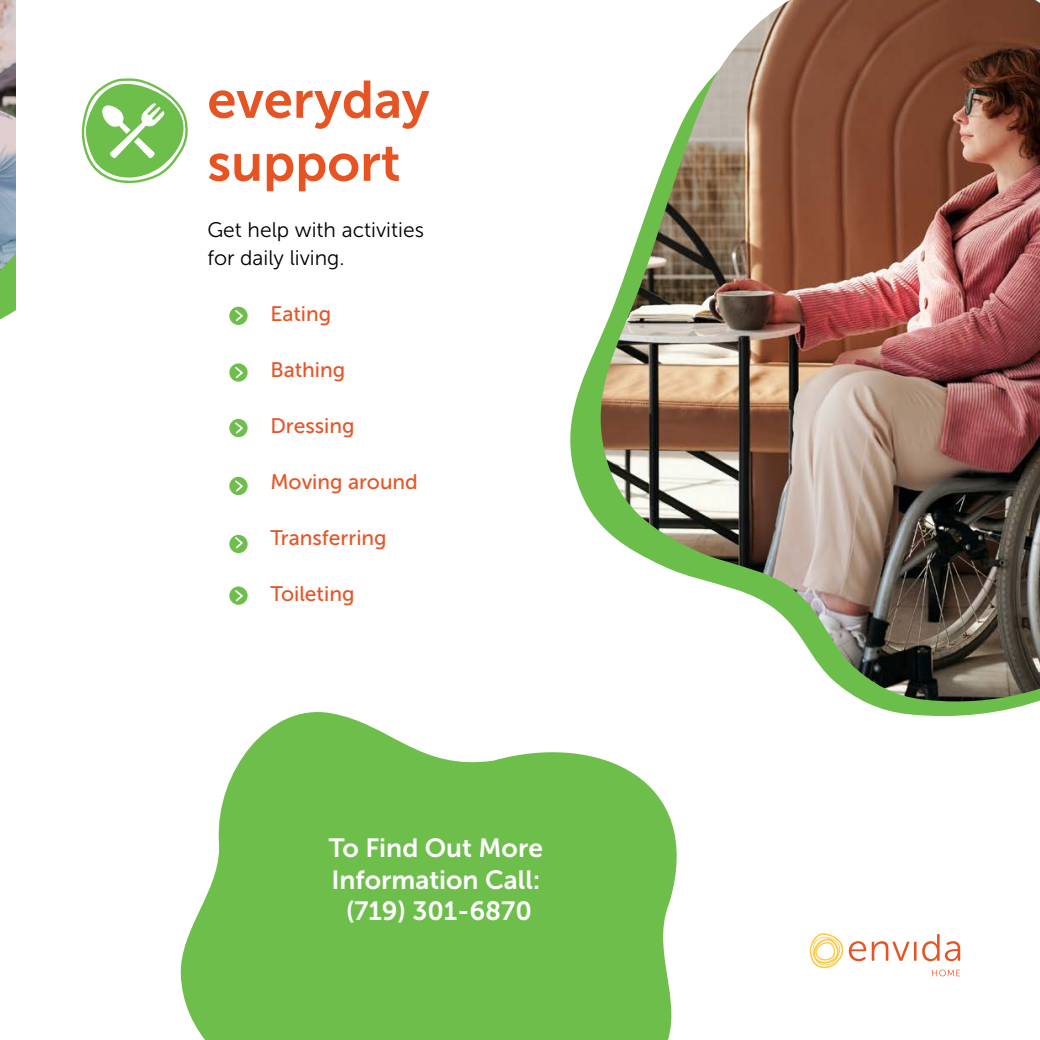
<style>
.page{position:relative;width:1040px;height:1040px;background:#fff}
.page>*{position:absolute;margin:0;border:0;box-sizing:border-box;transform-origin:0 0}
.t1{font:52.5px "Museo Sans 700";color:#e75424}
.t2{font:26.25px "Museo Sans 700";color:#fff}
.t3{font:21px "Museo Sans 500";color:#e75424}
.t4{font:21px "Museo Sans 300";color:#000}
</style>
<div class="page">
<svg style="left:0;top:270px;width:16px;height:50px"></svg>
<img style="left:0;top:0;width:16px;height:270px">
<svg style="left:570px;top:339px;width:469px;height:377px"></svg>
<svg style="left:181px;top:712px;width:495px;height:328px;fill:#6dbe4b"></svg>
<img style="left:600px;top:0;width:440px;height:701px">
<svg style="left:809px;top:933px;width:107px;height:35px"></svg>
<svg style="left:922px;top:934px;width:38px;height:27px"></svg>
<svg style="left:932px;top:969px;width:28px;height:7px"></svg>
<svg style="left:229px;top:307px;width:18px;height:18px"></svg>
<div style="left:229px;top:363px;width:18px;height:18px;background:#6dbe4b;border-radius:50%"></div>
<svg style="left:229px;top:419px;width:18px;height:18px"></svg>
<svg style="left:229px;top:477px;width:18px;height:18px"></svg>
<div style="left:229px;top:535px;width:18px;height:18px;background:#6dbe4b;border-radius:50%"></div>
<svg style="left:229px;top:586px;width:18px;height:19px"></svg>
<svg style="left:233px;top:308px;width:12px;height:15px"></svg>
<svg style="left:235px;top:365px;width:10px;height:15px"></svg>
<svg style="left:233px;top:421px;width:12px;height:14px"></svg>
<svg style="left:233px;top:479px;width:12px;height:14px"></svg>
<svg style="left:233px;top:535px;width:12px;height:14px"></svg>
<svg style="left:233px;top:588px;width:12px;height:15px"></svg>
<svg style="left:82px;top:78px;width:106px;height:105px"></svg>
<p class="t1" style="left:207px;top:70px;width:224px">everyday</p>
<p class="t1" style="left:207px;top:133px;width:195px">support</p>
<p class="t4" style="left:207px;top:218px;width:218px">Get help with activities</p>
<p class="t4" style="left:207px;top:246px;width:139px">for daily living.</p>
<p class="t3" style="left:270px;top:302px;width:62px">Eating</p>
<p class="t3" style="left:270px;top:358px;width:76px">Bathing</p>
<p class="t3" style="left:270px;top:414px;width:86px">Dressing</p>
<p class="t3" style="left:270px;top:470px;width:149px">Moving around</p>
<p class="t3" style="left:270px;top:526px;width:118px">Transferring</p>
<p class="t3" style="left:270px;top:582px;width:86px">Toileting</p>
<p class="t2" style="left:329px;top:833px;width:215px">To Find Out More</p>
<p class="t2" style="left:331px;top:865px;width:211px">Information Call:</p>
<p class="t2" style="left:346px;top:896px;width:187px">(719) 301-6870</p>
</div>
